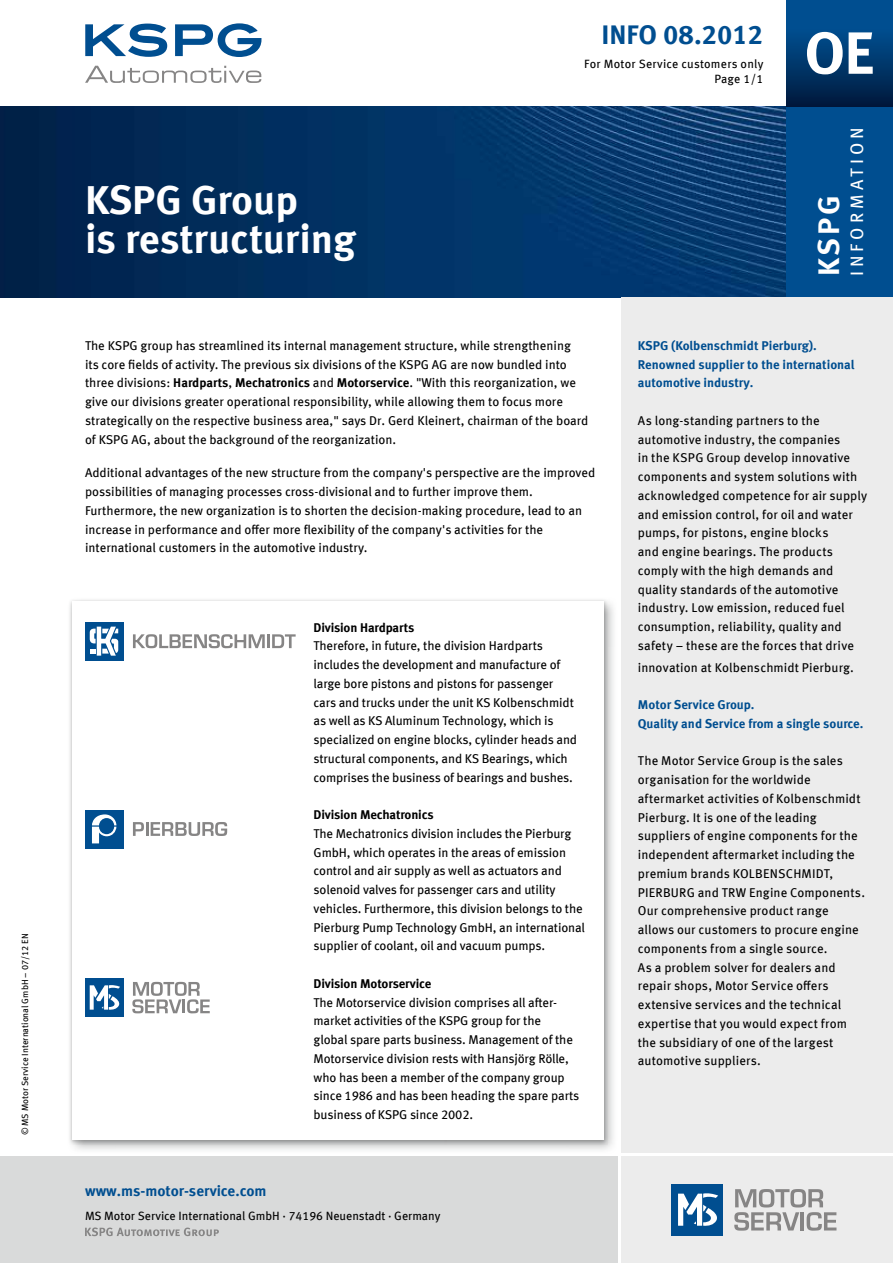
<style>
.page{position:relative;width:893px;height:1263px;background:#fff}
.page>*{position:absolute;margin:0;border:0;box-sizing:border-box;transform-origin:0 0}
.t1{font:700 40.5px/39px "Meta OFC";color:#fff}
.t2{font:700 30px "Meta OFC";color:#fff}
.t3{font:700 27px "Meta OFC";color:#004e90}
.t4{font:18px "Meta OFC";letter-spacing:.225em;color:#fff}
.t5{font:700 15px "Meta OFC";color:#004e90}
.t6{font:12.75px/18.8px "Meta OFC";color:#000}
.t7{font:700 12.75px/18.8px "Meta OFC";color:#004e90}
.t8{font:700 12.75px "Meta OFC";letter-spacing:-.01em;color:#000}
.t9{font:12px "Meta OFC";color:#000}
.t10{font:12px/15px "Meta OFC";letter-spacing:.02em;color:#000;text-align:right}
.t11{font:9px "Meta OFC";color:#000}
.s1{font-weight:700}
</style>
<div class="page">
<svg style="left:85px;top:66px;width:176px;height:17px"></svg>
<svg style="left:85px;top:23px;width:176px;height:34px"></svg>
<div style="left:621px;top:1157px;width:272px;height:106px;background:#ececec"></div>
<div style="left:0;top:1157px;width:617px;height:106px;background:#d9dada"></div>
<div style="left:672px;top:1184px;width:51px;height:51px;background:#004e90"></div>
<svg style="left:678px;top:1193px;width:40px;height:33px"></svg>
<svg style="left:734px;top:1189px;width:102px;height:42px"></svg>
<img style="left:0;top:106px;width:787px;height:192px">
<div style="left:787px;top:106px;width:106px;height:192px;background:#004e90"></div>
<svg style="left:85px;top:1227px;width:134px;height:9px"></svg>
<div style="left:787px;top:0;width:106px;height:106px;background:linear-gradient(to bottom,#0059a2,#001e44)"></div>
<svg style="left:807px;top:32px;width:66px;height:42px"></svg>
<img style="left:607px;top:602px;width:7px;height:45px">
<img style="left:568px;top:647px;width:46px;height:503px">
<img style="left:68px;top:600px;width:539px;height:544px">
<div style="left:72px;top:602px;width:532px;height:538px;background:#fff"></div>
<div style="left:621px;top:298px;width:272px;height:855px;background:#ececec"></div>
<div style="left:85px;top:810px;width:39px;height:38px;background:#004e90"></div>
<svg style="left:92px;top:814px;width:24px;height:29px"></svg>
<svg style="left:133px;top:822px;width:94px;height:14px"></svg>
<div style="left:85px;top:978px;width:39px;height:39px;background:#004e90"></div>
<svg style="left:90px;top:985px;width:30px;height:25px"></svg>
<svg style="left:132px;top:982px;width:78px;height:31px"></svg>
<div style="left:85px;top:622px;width:39px;height:38px;background:#004e90"></div>
<svg style="left:90px;top:627px;width:28px;height:29px"></svg>
<svg style="left:133px;top:634px;width:132px;height:14px"></svg>
<hr style="left:267px;top:634px;width:3px;height:14px;background:#868585">
<svg style="left:272px;top:634px;width:24px;height:14px"></svg>
<p class="t11" style="left:19px;top:1135px;width:204px;rotate:-90deg">© MS Motor Service International GmbH – 07/12 EN</p>
<h3 class="t3" style="left:601px;top:17px;width:163px">INFO 08.2012</h3>
<h1 class="t1" style="left:85px;top:181px;width:272px">KSPG Group<br>is restructuring</h1>
<p class="t10" style="left:584px;top:56px;width:181px">For Motor Service customers only<br>Page 1/1</p>
<h2 class="t2" style="left:810px;top:276px;width:82px;rotate:-90deg">KSPG</h2>
<h3 class="t4" style="left:846px;top:276px;width:150px;rotate:-90deg">INFORMATION</h3>
<p class="t6" style="left:85px;top:336px;width:505px">The KSPG group has streamlined its internal management structure, while strengthening<br>its core fields of activity. The previous six divisions of the KSPG AG are now bundled into three divisions: <span class="s1">Hardparts</span>, <span class="s1">Mechatronics</span> and <span class="s1">Motorservice</span>. "With this reorganization, we give our divisions greater operational responsibility, while allowing them to focus more strategically on the respective business area," says Dr. Gerd Kleinert, chairman of the board of KSPG AG, about the background of the reorganization.</p>
<p class="t6" style="left:85px;top:464px;width:512px">Additional advantages of the new structure from the company's perspective are the improved possibilities of managing processes cross-divisional and to further improve them.<br>Furthermore, the new organization is to shorten the decision-making procedure, lead to an increase in performance and offer more flexibility of the company's activities for the<br>inter national customers in the automotive industry.</p>
<p class="t8" style="left:314px;top:619px;width:102px">Division Hardparts</p>
<p class="t6" style="left:314px;top:636px;width:265px">Therefore, in future, the division Hardparts includes the development and manufacture of large bore pistons and pistons for passenger cars and trucks under the unit KS Kolbenschmidt as well as KS Aluminum Technology, which is specialized on engine blocks, cylinder heads and structural components, and KS Bearings, which comprises the business of bearings and bushes.</p>
<p class="t8" style="left:314px;top:807px;width:122px">Division Mechatronics</p>
<p class="t6" style="left:314px;top:824px;width:273px">The Mechatronics division includes the Pierburg GmbH, which operates in the areas of emission control and air supply as well as actuators and solenoid valves for passenger cars and utility vehicles. Furthermore, this division belongs to the Pierburg Pump Technology GmbH, an international supplier of coolant, oil and vacuum pumps.</p>
<p class="t8" style="left:314px;top:975px;width:119px">Division Motorservice</p>
<p class="t6" style="left:314px;top:993px;width:267px">The Motorservice division comprises all after&shy;market activities of the KSPG group for the<br>global spare parts business. Management of the Motorservice division rests with Hansjörg Rölle, who has been a member of the company group since 1986 and has been heading the spare parts business of KSPG since 2002.</p>
<p class="t5" style="left:85px;top:1181px;width:183px">www.ms-motor-service.com</p>
<p class="t9" style="left:85px;top:1208px;width:357px">MS Motor Service International GmbH · 74196 Neuenstadt · Germany</p>
<p class="t7" style="left:638px;top:336px;width:218px">KSPG (Kolbenschmidt Pierburg).<br>Renowned supplier to the international automotive industry.</p>
<p class="t6" style="left:638px;top:411px;width:231px">As long-standing partners to the automotive industry, the companies<br>in the KSPG Group develop innovative components and system solutions with acknowledged competence for air supply and emission control, for oil and water pumps, for pistons, engine blocks<br>and engine bearings. The products comply with the high demands and quality standards of the automotive industry. Low emission, reduced fuel consumption, reliability, quality and safety – these are the forces that drive</p>
<p class="t6" style="left:638px;top:658px;width:218px">innovation at Kolbenschmidt Pierburg.</p>
<p class="t7" style="left:638px;top:695px;width:227px">Motor Service Group.<br>Quality and Service from a single source.</p>
<p class="t6" style="left:638px;top:751px;width:229px">The Motor Service Group is the sales organisation for the worldwide aftermarket activities of Kolbenschmidt Pierburg. It is one of the leading suppliers of engine components for the independent aftermarket including the premium brands KOLBENSCHMIDT, PIERBURG and TRW Engine Components.<br>Our comprehensive product range allows our customers to procure engine components from a single source.<br>As a problem solver for dealers and repair shops, Motor Service offers extensive services and the technical expertise that you would expect from the subsidiary of one of the largest automotive suppliers.</p>
</div>
